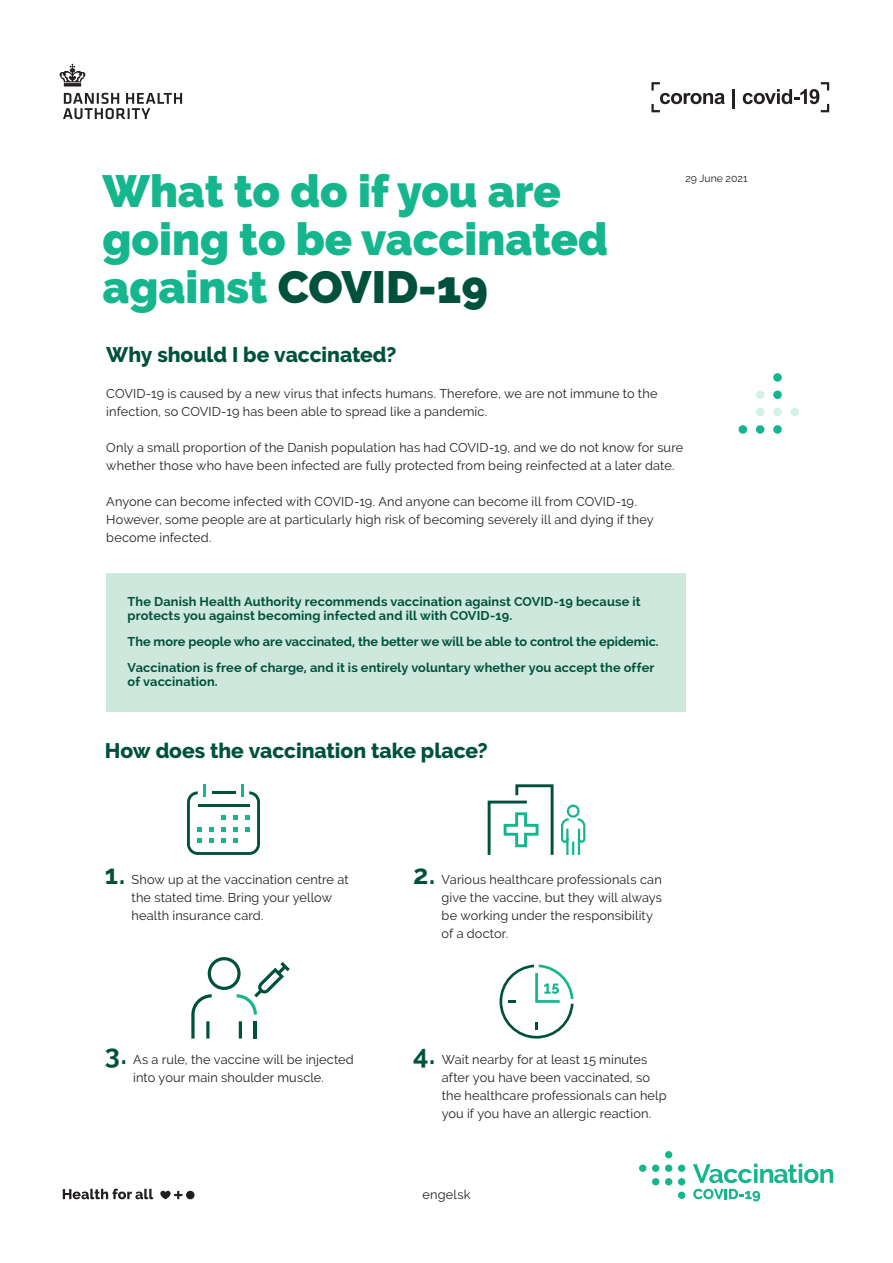
<style>
.page{position:relative;width:893px;height:1263px;background:#fff}
.page>*{position:absolute;margin:0;border:0;box-sizing:border-box;transform-origin:0 0}
.t1{font:900 45px/48px "Raleway";color:#15b68d}
.t2{font:800 21px "Raleway";letter-spacing:-.005em;color:#00513c}
.t3{font:12.75px/18px "Raleway";letter-spacing:.01em;color:#231f20}
.t4{font:700 12.75px/13.5px "Raleway";letter-spacing:.01em;color:#00513c}
.t5{font:10.5px "Raleway";color:#231f20}
.s1{color:#00513c}
.s2{font-weight:700;font-size:27px;color:#00513c}
</style>
<div class="page">
<svg style="left:60px;top:64px;width:25px;height:23px"></svg>
<svg style="left:63px;top:93px;width:119px;height:26px"></svg>
<svg style="left:651px;top:82px;width:74px;height:30px"></svg>
<hr style="left:732px;top:89px;width:3px;height:19px;background:#231f20">
<svg style="left:743px;top:82px;width:86px;height:30px"></svg>
<div style="left:106px;top:573px;width:579px;height:138px;background:#cee8dd"></div>
<svg style="left:487px;top:784px;width:99px;height:71px"></svg>
<svg style="left:499px;top:964px;width:74px;height:74px"></svg>
<svg style="left:187px;top:785px;width:73px;height:70px"></svg>
<svg style="left:191px;top:957px;width:99px;height:81px"></svg>
<div style="left:773px;top:373px;width:9px;height:9px;background:#15b68d;border-radius:50%"></div>
<div style="left:756px;top:390px;width:8px;height:9px;background:#d2f1e9;border-radius:50%"></div>
<div style="left:773px;top:390px;width:9px;height:9px;background:#15b68d;border-radius:50%"></div>
<div style="left:756px;top:408px;width:8px;height:8px;background:#d2f1e9;border-radius:50%"></div>
<div style="left:773px;top:408px;width:9px;height:8px;background:#d2f1e9;border-radius:50%"></div>
<div style="left:790px;top:408px;width:9px;height:8px;background:#d2f1e9;border-radius:50%"></div>
<div style="left:739px;top:425px;width:8px;height:9px;background:#15b68d;border-radius:50%"></div>
<div style="left:756px;top:425px;width:8px;height:9px;background:#15b68d;border-radius:50%"></div>
<div style="left:773px;top:425px;width:9px;height:9px;background:#15b68d;border-radius:50%"></div>
<svg style="left:160px;top:1191px;width:35px;height:8px"></svg>
<svg style="left:63px;top:1189px;width:90px;height:10px"></svg>
<div style="left:639px;top:1164px;width:7px;height:8px;background:#15b68d;border-radius:50%"></div>
<div style="left:665px;top:1178px;width:7px;height:7px;background:#15b68d;border-radius:50%"></div>
<div style="left:665px;top:1164px;width:7px;height:8px;background:#15b68d;border-radius:50%"></div>
<div style="left:665px;top:1151px;width:7px;height:7px;background:#15b68d;border-radius:50%"></div>
<div style="left:678px;top:1164px;width:7px;height:8px;background:#15b68d;border-radius:50%"></div>
<div style="left:678px;top:1178px;width:7px;height:7px;background:#15b68d;border-radius:50%"></div>
<div style="left:678px;top:1191px;width:7px;height:8px;background:#15b68d;border-radius:50%"></div>
<div style="left:652px;top:1164px;width:7px;height:8px;background:#15b68d;border-radius:50%"></div>
<div style="left:652px;top:1178px;width:7px;height:7px;background:#15b68d;border-radius:50%"></div>
<svg style="left:693px;top:1164px;width:140px;height:19px"></svg>
<svg style="left:693px;top:1189px;width:67px;height:12px"></svg>
<h1 class="t1" style="left:102px;top:167px;width:507px">What to do if you are going to be vaccinated against <span class="s1">COVID-19</span></h1>
<h2 class="t2" style="left:106px;top:342px;width:292px">Why should I be vaccinated?</h2>
<p class="t3" style="left:106px;top:384px;width:553px">COVID-19 is caused by a new virus that infects humans. Therefore, we are not immune to the infection, so COVID-19 has been able to spread like a pandemic.</p>
<p class="t3" style="left:106px;top:438px;width:578px">Only a small proportion of the Danish population has had COVID-19, and we do not know for sure whether those who have been infected are fully protected from being reinfected at a later date.</p>
<p class="t3" style="left:106px;top:492px;width:549px">Anyone can become infected with COVID-19. And anyone can become ill from COVID-19.<br>However, some people are at particularly high risk of becoming severely ill and dying if they become infected.</p>
<p class="t5" style="left:685px;top:172px;width:64px">29 June 2021</p>
<h3 class="t4" style="left:128px;top:595px;width:515px">The Danish Health Authority recommends vaccination against COVID-19 because it protects you against becoming infected and ill with COVID-19.</h3>
<h3 class="t4" style="left:128px;top:628px;width:533px;line-height:26.2px">The more people who are vaccinated, the better we will be able to control the epidemic.<br>Vaccination is free of charge, and it is entirely voluntary whether you accept the offer</h3>
<h3 class="t4" style="left:128px;top:674px;width:92px">of vaccination.</h3>
<h2 class="t2" style="left:105px;top:738px;width:384px">How does the vaccination take place?</h2>
<p class="t3" style="left:132px;top:870px;width:219px;text-indent:-27px"><span class="s2">1.</span> Show up at the vaccination centre at the stated time. Bring your yellow health insurance card.</p>
<p class="t3" style="left:442px;top:870px;width:222px;text-indent:-28px"><span class="s2">2.</span> Various healthcare professionals can give the vaccine, but they will always be working under the responsibility of a doctor.</p>
<p class="t3" style="left:105px;top:1050px;width:250px;text-align:center"><span class="s2">3.</span> As a rule, the vaccine will be injected into your main shoulder muscle.</p>
<p class="t3" style="left:442px;top:1050px;width:227px;text-indent:-29px"><span class="s2">4.</span> Wait nearby for at least 15 minutes after you have been vaccinated, so the healthcare professionals can help you if you have an allergic reaction.</p>
<p class="t3" style="left:422px;top:1186px;width:49px">engelsk</p>
</div>
